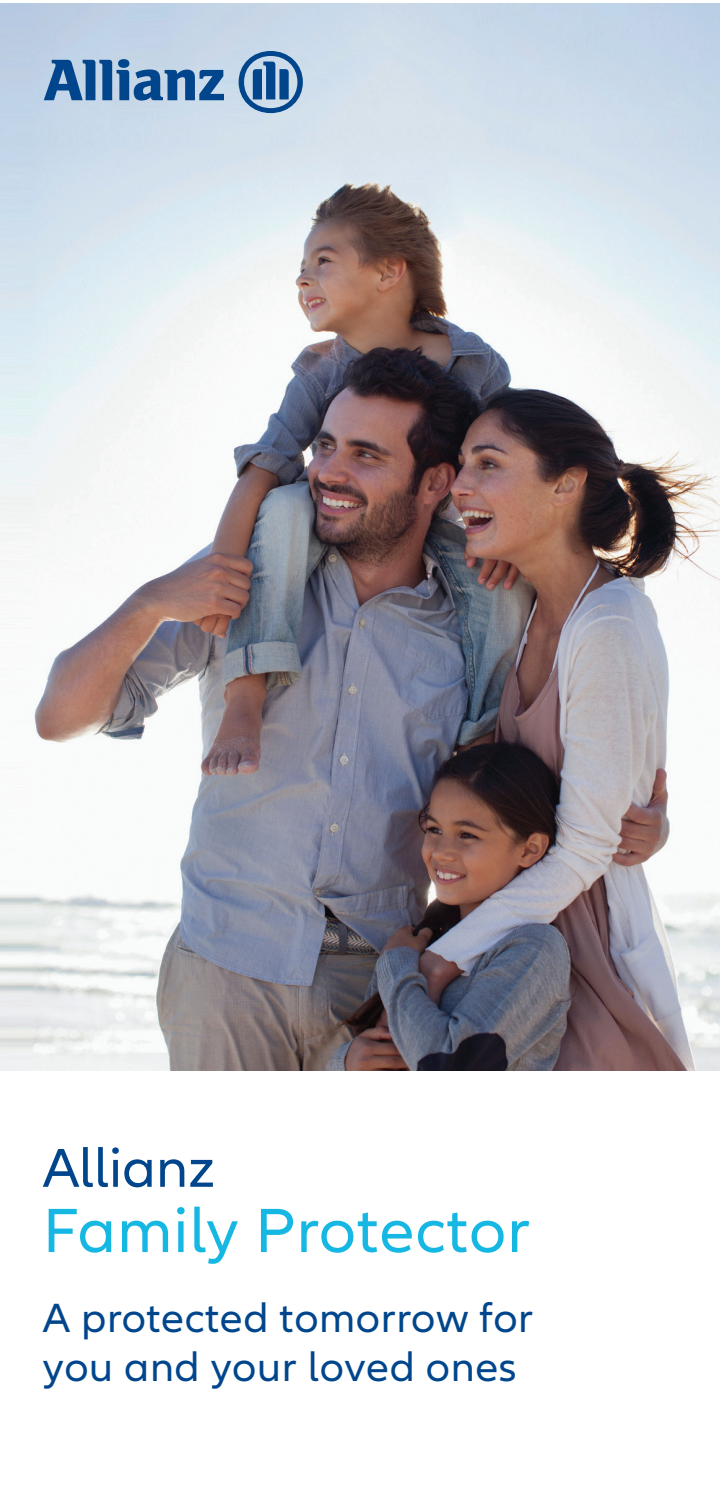
<style>
.page{position:relative;width:720px;height:1489px;background:#fff}
.page>*{position:absolute;margin:0;border:0;box-sizing:border-box;transform-origin:0 0}
.t1{font:64.75px "Allianz Neo";letter-spacing:.015em;color:#16b8e3}
.t2{font:56.5px "Allianz Neo";color:#01468c}
.t3{font:42.25px/49.8px "Allianz Neo";letter-spacing:.015em;color:#01468c}
</style>
<div class="page">
<img style="left:0;top:4px;width:719px;height:1066px">
<svg style="left:44px;top:59px;width:180px;height:42px;background:#628db9"></svg>
<svg style="left:238px;top:51px;width:65px;height:62px;background:#6e96be"></svg>
<h2 class="t2" style="left:43px;top:1135px;width:174px">Allianz</h2>
<h1 class="t1" style="left:43px;top:1193px;width:488px">Family Protector</h1>
<p class="t3" style="left:43px;top:1293px;width:491px">A protected tomorrow for you and your loved ones</p>
</div>
